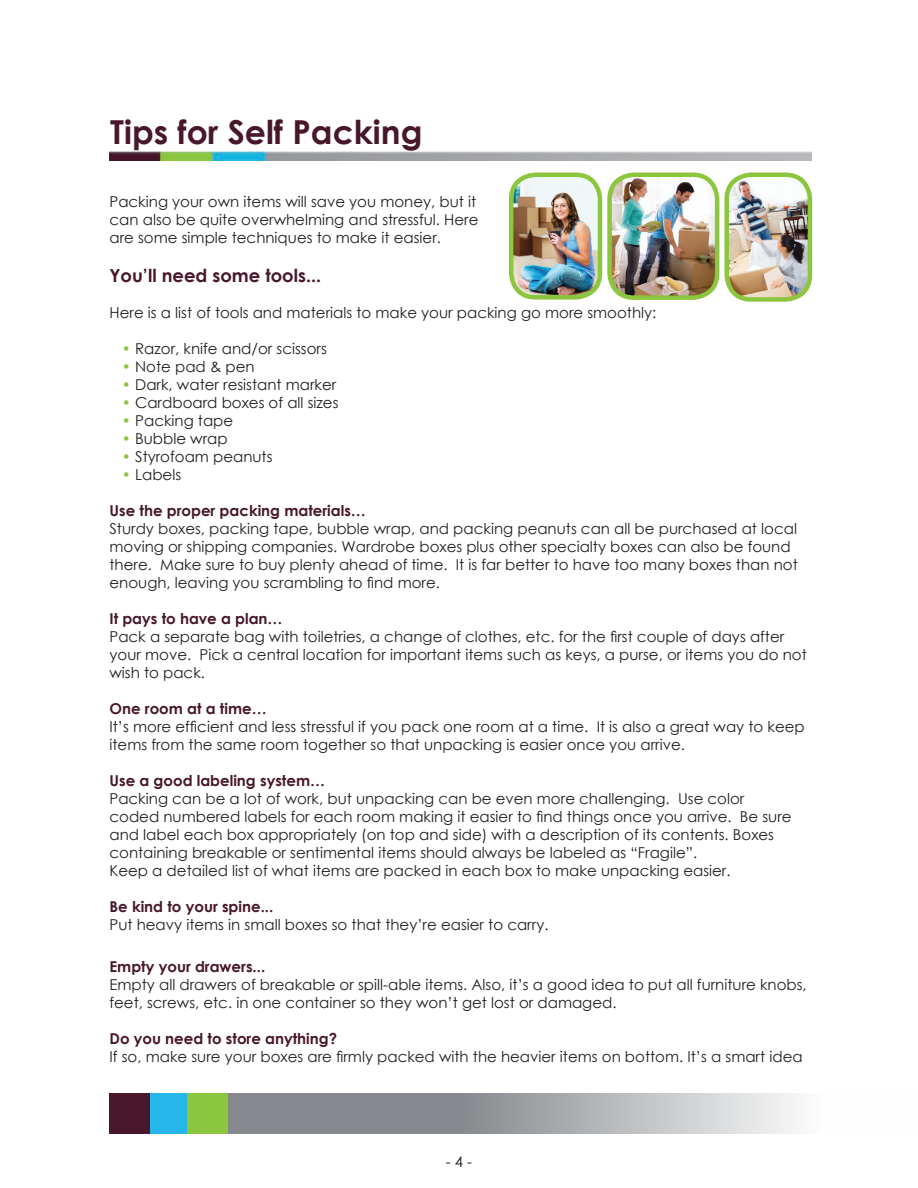
<style>
.page{position:relative;width:918px;height:1188px;background:#fff}
.page>*{position:absolute;margin:0;border:0;box-sizing:border-box;transform-origin:0 0}
.t1{font:700 33px "Century Gothic";color:#48172b}
.t2{font:700 18px "Century Gothic";color:#48172b}
.t3{font:15px/18px "Century Gothic";color:#231f20}
.t4{font:700 15px "Century Gothic";color:#48172b}
.s1{color:#8bc63e}
</style>
<div class="page">
<img style="left:612px;top:177px;width:105px;height:118px">
<div style="left:607px;top:172px;width:112px;height:128px;border:4px solid #8bc63e;border-radius:25px"></div>
<img style="left:729px;top:177px;width:81px;height:120px">
<div style="left:724px;top:172px;width:88px;height:130px;border:4px solid #8bc63e;border-radius:25px"></div>
<img style="left:514px;top:177px;width:86px;height:118px">
<div style="left:509px;top:172px;width:93px;height:128px;border:4px solid #8bc63e;border-radius:25px"></div>
<img style="left:110px;top:152px;width:702px;height:9px">
<div style="left:150px;top:1094px;width:40px;height:40px;background:#26b6ea"></div>
<div style="left:110px;top:1094px;width:40px;height:40px;background:#48172b"></div>
<svg style="left:228px;top:1094px;width:569px;height:40px;background:#a6a9ac"></svg>
<div style="left:188px;top:1094px;width:40px;height:40px;background:#8bc63e"></div>
<h1 class="t1" style="left:110px;top:107px;width:314px">Tips for Self Packing</h1>
<p class="t3" style="left:110px;top:192px;width:371px">Packing your own items will save you money, but it can also be quite overwhelming and stressful. Here are some simple techniques to make it easier.</p>
<p class="t2" style="left:110px;top:262px;width:213px">You’ll need some tools...</p>
<p class="t3" style="left:110px;top:304px;width:548px">Here is a list of tools and materials to make your packing go more smoothly:</p>
<p class="t3" style="left:122px;top:340px;width:206px"><span class="s1">•</span> Razor, knife and/or scissors</p>
<p class="t3" style="left:122px;top:358px;width:134px"><span class="s1">•</span> Note pad &amp; pen</p>
<p class="t3" style="left:122px;top:376px;width:216px"><span class="s1">•</span> Dark, water resistant marker</p>
<p class="t3" style="left:122px;top:394px;width:218px"><span class="s1">•</span> Cardboard boxes of all sizes</p>
<p class="t3" style="left:122px;top:412px;width:113px"><span class="s1">•</span> Packing tape</p>
<p class="t3" style="left:122px;top:430px;width:107px"><span class="s1">•</span> Bubble wrap</p>
<p class="t3" style="left:122px;top:448px;width:152px"><span class="s1">•</span> Styrofoam peanuts</p>
<p class="t3" style="left:122px;top:466px;width:61px"><span class="s1">•</span> Labels</p>
<p class="t4" style="left:110px;top:499px;width:258px">Use the proper packing materials…</p>
<p class="t3" style="left:110px;top:520px;width:690px">Sturdy boxes, packing tape, bubble wrap, and packing peanuts can all be purchased at local moving or shipping companies. Wardrobe boxes plus other specialty boxes can also be found there. Make sure to buy plenty ahead of time. It is far better to have too many boxes than not enough, leaving you scrambling to find more.</p>
<p class="t4" style="left:110px;top:607px;width:175px">It pays to have a plan…</p>
<p class="t3" style="left:110px;top:628px;width:699px">Pack a separate bag with toiletries, a change of clothes, etc. for the first couple of days after your move. Pick a central location for important items such as keys, a purse, or items you do not wish to pack.</p>
<p class="t4" style="left:110px;top:697px;width:159px">One room at a time…</p>
<p class="t3" style="left:110px;top:718px;width:697px">It’s more efficient and less stressful if you pack one room at a time. It is also a great way to keep items from the same room together so that unpacking is easier once you arrive.</p>
<p class="t4" style="left:110px;top:769px;width:217px">Use a good labeling system…</p>
<p class="t3" style="left:110px;top:790px;width:684px">Packing can be a lot of work, but unpacking can be even more challenging. Use color coded numbered labels for each room making it easier to find things once you arrive. Be sure and label each box appropriately (on top and side) with a description of its contents. Boxes containing breakable or sentimental items should always be labeled as “Fragile”.<br>Keep a detailed list of what items are packed in each box to make unpacking easier.</p>
<p class="t4" style="left:110px;top:895px;width:165px">Be kind to your spine...</p>
<p class="t3" style="left:110px;top:916px;width:441px">Put heavy items in small boxes so that they’re easier to carry.</p>
<p class="t4" style="left:110px;top:955px;width:157px">Empty your drawers...</p>
<p class="t3" style="left:110px;top:975px;width:699px">Empty all drawers of breakable or spill-able items. Also, it’s a good idea to put all furniture knobs, feet, screws, etc. in one container so they won’t get lost or damaged.</p>
<p class="t4" style="left:110px;top:1027px;width:229px">Do you need to store anything?</p>
<p class="t3" style="left:110px;top:1047px;width:695px">If so, make sure your boxes are firmly packed with the heavier items on bottom. It’s a smart idea</p>
<p class="t3" style="left:446px;top:1152px;width:28px">- 4 -</p>
</div>
